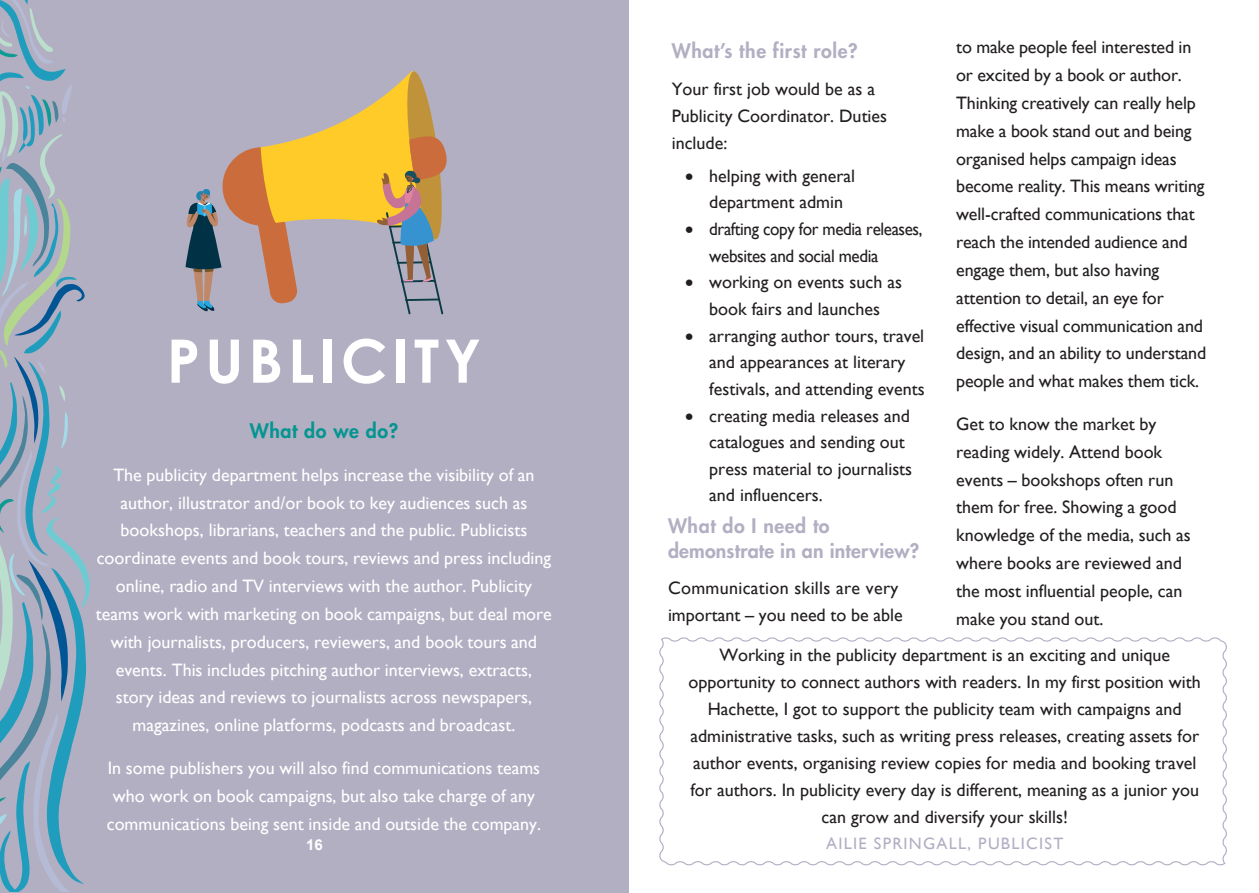
<style>
.page{position:relative;width:1259px;height:893px;background:#fff}
.page>*{position:absolute;margin:0;border:0;box-sizing:border-box;transform-origin:0 0}
.t1{font:700 60px "Century Gothic Std";letter-spacing:.08em;color:#fff}
.t2{font:800 19.5px/25.5px "Futura";letter-spacing:.01em;color:#b2afc3}
.t3{font:800 19.5px "Futura";letter-spacing:.03em;color:#b2afc3}
.t4{font:800 19.5px "Futura";letter-spacing:.03em;color:#049591}
.t5{font:18px/27.8px "Gill Sans";color:#231f20}
.t6{font:18px/27.8px "Gill Sans";color:#fff;text-align:center}
.t7{font:18px/26.7px "Gill Sans";letter-spacing:-.02em;color:#231f20;scale:.95 1}
.t8{font:18px/27.8px "Gill Sans";letter-spacing:.02em;color:#231f20}
.t9{font:16.5px "Gill Sans";letter-spacing:.075em;color:#b2afc3}
.t10{font:700 15px "Arial";color:#fff}
</style>
<div class="page">
<div style="left:0;top:0;width:642px;height:893px;background:#b2afc3"></div>
<svg style="left:0;top:0;width:90px;height:892px"></svg>
<svg style="left:185px;top:71px;width:262px;height:244px"></svg>
<div style="left:629px;top:0;width:630px;height:893px;background:#fff"></div>
<svg style="left:659px;top:637px;width:568px;height:229px"></svg>
<p class="t1" style="left:167px;top:324px;width:316px">PUBLICITY</p>
<p class="t4" style="left:250px;top:418px;width:150px">What do we do?</p>
<p class="t6" style="left:96px;top:461px;width:457px">The publicity department helps increase the visibility of an author, illustrator and/or book to key audiences such as bookshops, librarians, teachers and the public. Publicists coordinate events and book tours, reviews and press including online, radio and TV interviews with the author. Publicity teams work with marketing on book campaigns, but deal more with journalists, producers, reviewers, and book tours and events. This includes pitching author interviews, extracts, story ideas and reviews to journalists across newspapers, magazines, online platforms, podcasts and broadcast.</p>
<p class="t6" style="left:107px;top:754px;width:436px">In some publishers you will also find communications teams who work on book campaigns, but also take charge of any communications being sent inside and outside the company.</p>
<p class="t10" style="left:306px;top:835px;width:18px">16</p>
<p class="t5" style="left:956px;top:34px;width:251px">to make people feel interested in or excited by a book or author.<br>Thinking creatively can really help make a book stand out and being organised helps campaign ideas become reality. This means writing well-crafted communications that reach the intended audience and engage them, but also having attention to detail, an eye for effective visual communication and design, and an ability to understand people and what makes them tick.</p>
<p class="t5" style="left:956px;top:410px;width:236px">Get to know the market by reading widely. Attend book events – bookshops often run them for free. Showing a good knowledge of the media, such as where books are reviewed and the most influential people, can make you stand out.</p>
<p class="t5" style="left:688px;top:641px;width:514px;line-height:27.2px;text-align:center">Working in the publicity department is an exciting and unique opportunity to connect authors with readers. In my first position with Hachette, I got to support the publicity team with campaigns and administrative tasks, such as writing press releases, creating assets for author events, organising review copies for media and booking travel for authors. In publicity every day is different, meaning as a junior you can grow and diversify your skills!</p>
<p class="t9" style="left:826px;top:834px;width:239px">AILIE SPRINGALL, PUBLICIST</p>
<p class="t3" style="left:672px;top:38px;width:187px">What’s the first role?</p>
<p class="t5" style="left:672px;top:76px;width:217px;line-height:27px">Your first job would be as a<br>Publicity Coordinator. Duties include:</p>
<p class="t5" style="left:709px;top:163px;width:147px;line-height:26.7px;text-indent:-24px">• helping with general department admin</p>
<p class="t7" style="left:709px;top:216px;width:226px;text-indent:-24px">• drafting copy for media releases, websites and social media</p>
<p class="t5" style="left:685px;top:269px;width:218px;line-height:26.7px;text-align:center">• working on events such as book fairs and launches</p>
<p class="t5" style="left:709px;top:322px;width:217px;line-height:26.7px;text-indent:-24px">• arranging author tours, travel and appearances at literary festivals, and attending events</p>
<p class="t5" style="left:709px;top:402px;width:204px;line-height:26.7px;text-indent:-24px">• creating media releases and catalogues and sending out press material to journalists and influencers.</p>
<p class="t2" style="left:668px;top:512px;width:253px">What do I need to demonstrate in an interview?</p>
<p class="t8" style="left:668px;top:574px;width:236px">Communication skills are very important – you need to be able</p>
</div>
